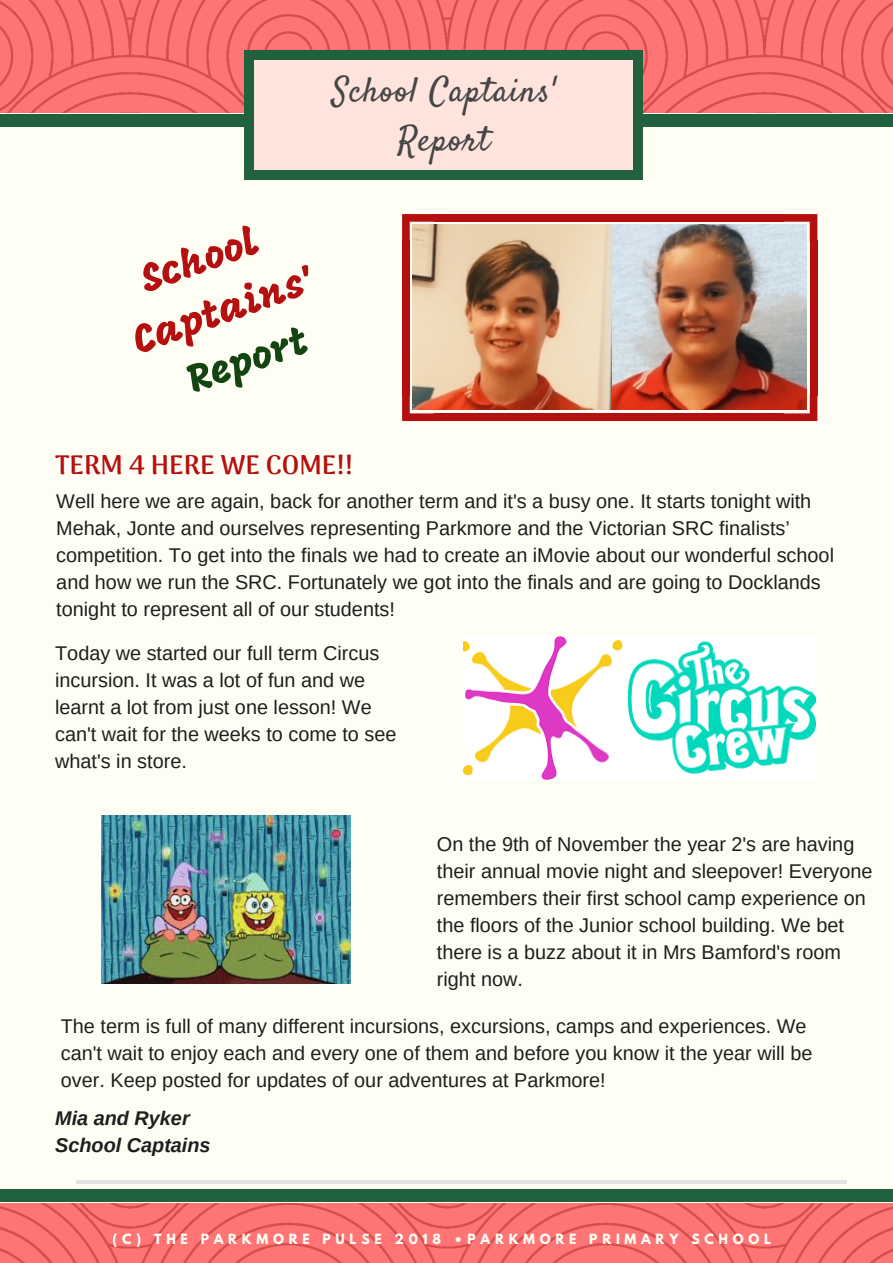
<style>
.page{position:relative;width:893px;height:1263px;background:#fff}
.page>*{position:absolute;margin:0;border:0;box-sizing:border-box;transform-origin:0 0}
.t1{font:39.75px/55.2px "Mogra";color:#b50f0f;text-align:center}
.t2{font:39.75px "Mogra";color:#14440f}
.t3{font:34.8px/48.4px "Satisfy";letter-spacing:.03em;color:#464646;text-align:center}
.t4{font:800 26.55px "Arima Madurai";color:#b50f0f}
.t5{font:19.8px/27px "Arimo";color:#1e1e1e}
.t6{font:italic 700 19.8px/27px "Arimo";color:#1e1e1e}
.t7{font:700 12.45px "League Spartan";letter-spacing:.38em;color:#fffef5}
</style>
<div class="page">
<img style="left:0;top:0;width:893px;height:1263px">
<div style="left:0;top:114px;width:893px;height:1089px;background:#fffef5"></div>
<div style="left:0;top:1189px;width:893px;height:13px;background:#21613e"></div>
<div style="left:0;top:115px;width:893px;height:12px;background:#21613e"></div>
<div style="left:245px;top:57px;width:396px;height:116px;background:#ffe4de"></div>
<div style="left:633px;top:170px;width:9px;height:10px;background:#21613e"></div>
<div style="left:244px;top:59px;width:9px;height:112px;background:#21613e"></div>
<div style="left:244px;top:170px;width:9px;height:10px;background:#21613e"></div>
<div style="left:633px;top:59px;width:9px;height:112px;background:#21613e"></div>
<div style="left:253px;top:170px;width:381px;height:10px;background:#21613e"></div>
<div style="left:633px;top:50px;width:9px;height:10px;background:#21613e"></div>
<div style="left:244px;top:50px;width:9px;height:10px;background:#21613e"></div>
<div style="left:253px;top:50px;width:381px;height:10px;background:#21613e"></div>
<hr style="left:76px;top:1180px;width:771px;height:3px;background:#3b3760">
<img style="left:611px;top:224px;width:195px;height:186px">
<img style="left:412px;top:224px;width:199px;height:186px">
<svg style="left:402px;top:214px;width:33px;height:27px"></svg>
<div style="left:402px;top:240px;width:8px;height:156px;background:#b50f0f"></div>
<svg style="left:402px;top:395px;width:33px;height:26px"></svg>
<div style="left:434px;top:413px;width:350px;height:8px;background:#b50f0f"></div>
<svg style="left:783px;top:395px;width:34px;height:26px"></svg>
<div style="left:810px;top:240px;width:7px;height:156px;background:#b50f0f"></div>
<div style="left:434px;top:214px;width:350px;height:8px;background:#b50f0f"></div>
<svg style="left:783px;top:214px;width:34px;height:27px"></svg>
<img style="left:464px;top:636px;width:351px;height:143px">
<img style="left:101px;top:815px;width:249px;height:168px">
<h2 class="t3" style="left:332px;top:69px;width:224px">School Captains'<br>Report</h2>
<h1 class="t1" style="left:107px;top:268px;width:191px;rotate:-20deg">School<br>Captains'</h1>
<h1 class="t2" style="left:182px;top:366px;width:127px;rotate:-20deg">Report</h1>
<h3 class="t4" style="left:55px;top:449px;width:300px">TERM 4 HERE WE COME!!</h3>
<p class="t5" style="left:56px;top:487px;width:779px">Well here we are again, back for another term and it's a busy one. It starts tonight with Mehak, Jonte and ourselves representing Parkmore and the Victorian SRC finalists’ competition. To get into the finals we had to create an iMovie about our wonderful school and how we run the SRC. Fortunately we got into the finals and are going to Docklands tonight to represent all of our students!</p>
<p class="t5" style="left:55px;top:639px;width:343px">Today we started our full term Circus incursion. It was a lot of fun and we learnt a lot from just one lesson! We can't wait for the weeks to come to see what's in store.</p>
<p class="t5" style="left:437px;top:831px;width:437px">On the 9th of November the year 2's are having their annual movie night and sleepover! Everyone remembers their first school camp experience on the floors of the Junior school building. We bet there is a buzz about it in Mrs Bamford's room right now.</p>
<p class="t5" style="left:61px;top:1012px;width:753px">The term is full of many different incursions, excursions, camps and experiences. We can't wait to enjoy each and every one of them and before you know it the year will be over. Keep posted for updates of our adventures at Parkmore!</p>
<p class="t6" style="left:55px;top:1104px;width:157px">Mia and Ryker<br>School Captains</p>
<p class="t7" style="left:112px;top:1233px;width:660px">(C) THE PARKMORE PULSE 2018 •PARKMORE PRIMARY SCHOOL</p>
</div>
